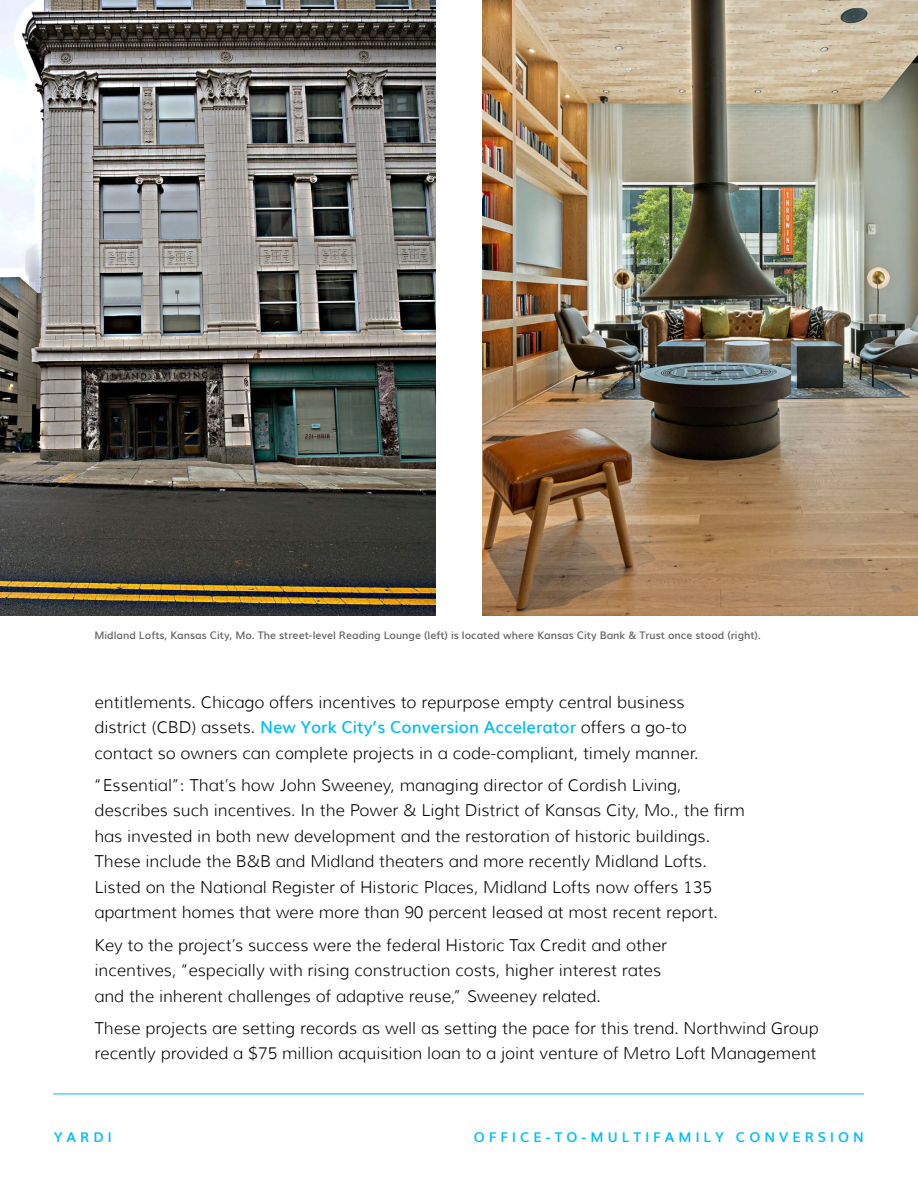
<style>
.page{position:relative;width:918px;height:1188px;background:#fff}
.page>*{position:absolute;margin:0;border:0;box-sizing:border-box;transform-origin:0 0}
.t1{font:300 16.5px/25.5px "Muli";color:#000}
.t2{font:700 13.5px "Muli";letter-spacing:.3em;color:#00bdff}
.t3{font:600 10.5px "Muli";color:#636466}
.s1{font-weight:600;color:#00bdff}
</style>
<div class="page">
<hr style="left:53px;top:1094px;width:811px;height:1px;background:#00bdff">
<img style="left:0;top:0;width:435px;height:616px">
<img style="left:483px;top:0;width:435px;height:616px">
<p class="t3" style="left:94px;top:626px;width:668px">Midland Lofts, Kansas City, Mo. The street-level Reading Lounge (left) is located where Kansas City Bank &amp; Trust once stood (right).</p>
<p class="t1" style="left:94px;top:689px;width:606px">entitlements. Chicago offers incentives to repurpose empty central business district (CBD) assets. <span class="s1">New York City’s Conversion Accelerator</span> offers a go-to contact so owners can complete projects in a code-compliant, timely manner.</p>
<p class="t1" style="left:94px;top:772px;width:652px">“Essential”: That’s how John Sweeney, managing director of Cordish Living, describes such incentives. In the Power &amp; Light District of Kansas City, Mo., the firm has invested in both new development and the restoration of historic buildings.<br>These include the B&amp;B and Midland theaters and more recently Midland Lofts.<br>Listed on the National Register of Historic Places, Midland Lofts now offers 135 apartment homes that were more than 90 percent leased at most recent report.</p>
<p class="t1" style="left:94px;top:932px;width:574px">Key to the project’s success were the federal Historic Tax Credit and other incentives, “especially with rising construction costs, higher interest rates and the inherent challenges of adaptive reuse,” Sweeney related.</p>
<p class="t1" style="left:94px;top:1015px;width:726px">These projects are setting records as well as setting the pace for this trend. Northwind Group recently provided a $75 million acquisition loan to a joint venture of Metro Loft Management</p>
<p class="t2" style="left:54px;top:1127px;width:59px">YARDI</p>
<p class="t2" style="left:474px;top:1127px;width:392px">OFFICE-TO-MULTIFAMILY CONVERSION</p>
</div>
